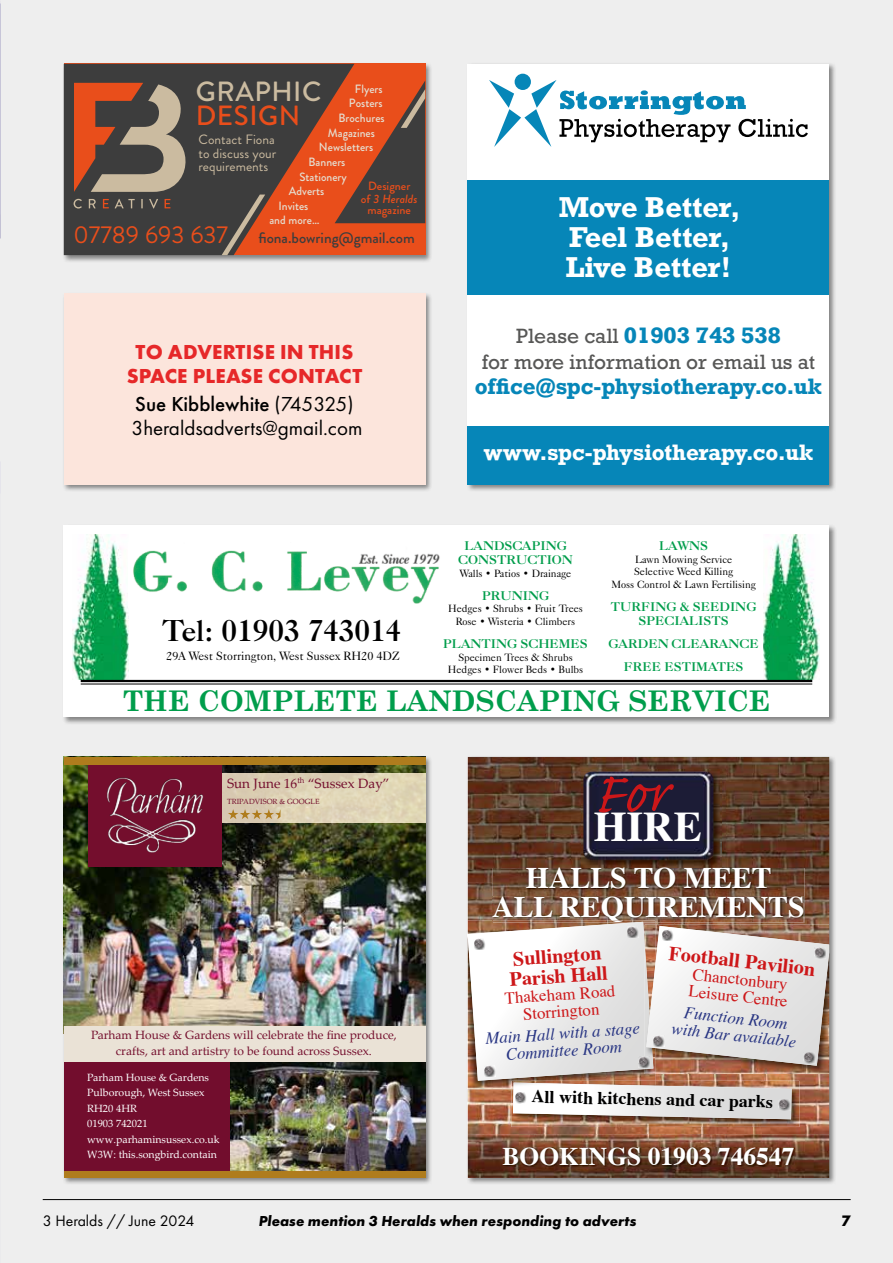
<style>
.page{position:relative;width:893px;height:1263px;background:#eee}
.page>*{position:absolute;margin:0;border:0;box-sizing:border-box;transform-origin:0 0}
.t1{font:700 42.3px "Times";color:#fff}
.t2{font:700 29.85px/28.7px "Times";color:#fff;text-align:center}
.t3{font:700 28.8px "Caslon BT";color:#000}
.t4{font:700 28.5px "Century Schoolbook";color:#009d4b}
.t5{font:500 27.75px "Brandon Grotesque";letter-spacing:.02em;color:#cbbba0}
.t6{font:500 27.75px "Brandon Grotesque";letter-spacing:.02em;color:#e94e1b}
.t7{font:700 27px/30px "Rockwell";letter-spacing:-.005em;color:#fff}
.t8{font:700 25.5px "Times";color:#fff}
.t9{font:21px/25.2px "Rockwell";color:#575756;text-align:center}
.t10{font:21px/24px "Futura PT";color:#000}
.t11{font:700 21px/24px "Futura PT";letter-spacing:.01em;color:#e62829;text-align:center}
.t12{font:700 21px "Rockwell";letter-spacing:-.01em;color:#0686b8}
.t13{font:700 21px "Rockwell";letter-spacing:-.01em;color:#fff}
.t14{font:700 20.1px/20.1px "Times";color:#cd1719}
.t15{font:700 18px "Times";color:#000}
.t16{font:italic 16.8px/17.1px "Times";color:#283583;text-align:center}
.t17{font:16.8px/17.1px "Times";color:#cd1719;text-align:center}
.t18{font:15.75px "Futura PT";color:#000}
.t19{font:700 15.75px "Futura PT";color:#000}
.t20{font:500 15.15px "Brandon Grotesque";color:#3d3d3d}
.t21{font:italic 700 15px "Futura PT";color:#000}
.t22{font:13.5px/13.5px "Brandon Grotesque";color:#cbbba0;text-align:justify}
.t23{font:13.5px "Palatino Linotype";color:#740e2d}
.t24{font:700 12px/14.4px "Caslon BT";color:#009d4b;text-align:center}
.t25{font:12px/15.5px "Palatino Linotype";color:#740e2d;text-align:center}
.t26{font:500 12px "Brandon Grotesque";color:#e5ddcf;scale:.96 1}
.t27{font:12px "Caslon 540 BT";color:#000}
.t28{font:500 12px/13.5px "Brandon Grotesque";color:#e94e1b;text-align:center}
.t29{font:10.5px/12.6px "Caslon 540 BT";color:#000;text-align:center}
.t30{font:10.5px/15.5px "Palatino Linotype";color:#fff}
.t31{font:7.5px "Palatino Linotype";color:#740e2d}
.s1{font-style:italic}
.s2{font-weight:400;font-size:24.3px;color:#e94e1b}
.s3{font-weight:500}
.s4{font-weight:700;color:#0686b8}
</style>
<div class="page">
<div style="left:62px;top:755px;width:371px;height:430px;background:#000;opacity:.45"></div>
<img style="left:64px;top:764px;width:361px;height:262px">
<div style="left:64px;top:1052px;width:361px;height:126px;background:#720d2d"></div>
<img style="left:231px;top:1062px;width:194px;height:109px">
<div style="left:97px;top:774px;width:328px;height:49px;background:#ded2b5"></div>
<img style="left:88px;top:764px;width:133px;height:117px">
<div style="left:64px;top:757px;width:361px;height:7px;background:#af7c1d"></div>
<div style="left:64px;top:1171px;width:361px;height:7px;background:#af7c1d"></div>
<svg style="left:228px;top:809px;width:52px;height:10px"></svg>
<div style="left:64px;top:1026px;width:361px;height:36px;background:#eae2d6"></div>
<div style="left:62px;top:62px;width:371px;height:201px;background:#000;opacity:.45"></div>
<div style="left:64px;top:64px;width:361px;height:191px;background:#e94e1b"></div>
<svg style="left:64px;top:64px;width:290px;height:191px;fill:#3d3d3d"></svg>
<svg style="left:74px;top:83px;width:120px;height:109px"></svg>
<svg style="left:74px;top:199px;width:8px;height:10px"></svg>
<svg style="left:89px;top:199px;width:7px;height:9px"></svg>
<svg style="left:103px;top:199px;width:6px;height:9px"></svg>
<svg style="left:115px;top:199px;width:20px;height:9px"></svg>
<svg style="left:141px;top:199px;width:2px;height:9px"></svg>
<svg style="left:149px;top:199px;width:9px;height:10px"></svg>
<svg style="left:165px;top:199px;width:5px;height:9px"></svg>
<svg style="left:222px;top:195px;width:43px;height:60px"></svg>
<svg style="left:335px;top:80px;width:90px;height:143px"></svg>
<div style="left:466px;top:755px;width:370px;height:431px;background:#000;opacity:.45"></div>
<img style="left:468px;top:1119px;width:361px;height:59px">
<img style="left:468px;top:757px;width:154px;height:125px">
<img style="left:622px;top:757px;width:207px;height:42px">
<img style="left:721px;top:799px;width:108px;height:97px">
<img style="left:468px;top:882px;width:25px;height:14px">
<img style="left:582px;top:770px;width:139px;height:98px">
<img style="left:583px;top:771px;width:130px;height:89px">
<img style="left:493px;top:868px;width:312px;height:28px">
<img style="left:503px;top:1148px;width:292px;height:19px">
<img style="left:511px;top:1119px;width:288px;height:8px">
<img style="left:468px;top:896px;width:361px;height:223px">
<div style="left:466px;top:62px;width:370px;height:431px;background:#000;opacity:.45"></div>
<div style="left:468px;top:64px;width:361px;height:421px;background:#fff"></div>
<div style="left:468px;top:427px;width:361px;height:58px;background:#0686b8"></div>
<div style="left:468px;top:180px;width:361px;height:114px;background:#0686b8"></div>
<div style="left:515px;top:74px;width:16px;height:16px;background:#0686b8;border-radius:50%"></div>
<svg style="left:489px;top:80px;width:319px;height:67px"></svg>
<div style="left:62px;top:524px;width:775px;height:201px;background:#000;opacity:.45"></div>
<div style="left:64px;top:526px;width:765px;height:191px;background:#fff"></div>
<img style="left:763px;top:534px;width:56px;height:146px">
<img style="left:72px;top:534px;width:56px;height:146px">
<hr style="left:81px;top:680px;width:731px;height:2px;background:#000">
<hr style="left:81px;top:684px;width:731px;height:1px;background:#000">
<img style="left:133px;top:550px;width:306px;height:54px">
<img style="left:340px;top:550px;width:100px;height:13px">
<div style="left:62px;top:292px;width:371px;height:201px;background:#000;opacity:.45"></div>
<div style="left:64px;top:293px;width:361px;height:192px;background:#fce5dc"></div>
<div style="left:598px;top:776px;width:77px;height:36px;background:#1c1c36"></div>
<h3 class="t5" style="left:196px;top:72px;width:127px">GRAPHIC</h3>
<h3 class="t6" style="left:196px;top:96px;width:106px">DESIGN</h3>
<p class="t26" style="left:355px;top:80px;width:30px">Flyers</p>
<p class="t26" style="left:349px;top:95px;width:37px">Posters</p>
<p class="t26" style="left:338px;top:110px;width:50px">Brochures</p>
<p class="t26" style="left:328px;top:124px;width:50px">Magazines</p>
<p class="t26" style="left:319px;top:139px;width:58px">Newsletters</p>
<p class="t26" style="left:308px;top:153px;width:40px">Banners</p>
<p class="t26" style="left:299px;top:168px;width:51px">Stationery</p>
<p class="t26" style="left:289px;top:183px;width:38px">Adverts</p>
<p class="t26" style="left:278px;top:197px;width:33px">Invites</p>
<p class="t26" style="left:269px;top:212px;width:54px">and more…</p>
<p class="t22" style="left:198px;top:133px;width:79px">Contact Fiona to discuss your requirements</p>
<p class="t28" style="left:361px;top:179px;width:58px">Designer<br>of <span class="s1">3 Heralds</span></p>
<p class="t28" style="left:367px;top:203px;width:45px">magazine</p>
<h3 class="t20" style="left:74px;top:227px;width:343px"><span class="s2">07789 693 637</span> fiona.bowring@gmail.com</h3>
<h3 class="t11" style="left:127px;top:339px;width:237px">TO ADVERTISE IN THIS<br>SPACE PLEASE CONTACT</h3>
<h3 class="t10" style="left:131px;top:392px;width:232px"><span class="s3">Sue Kibblewhite</span> (745325)<br>3heraldsadverts@gmail.com</h3>
<h3 class="t7" style="left:559px;top:192px;width:183px">Move Better,<br>Feel Better,<br>Live Better!</h3>
<h3 class="t9" style="left:482px;top:323px;width:335px">Please call <span class="s4">01903 743 538<br></span>for more information or email us at</h3>
<h3 class="t12" style="left:475px;top:373px;width:348px">office@spc-physiotherapy.co.uk</h3>
<h3 class="t13" style="left:484px;top:439px;width:331px">www.spc-physiotherapy.co.uk</h3>
<h3 class="t3" style="left:162px;top:613px;width:241px">Tel: 01903 743014</h3>
<p class="t27" style="left:166px;top:649px;width:235px">29A West Storrington, West Sussex RH20 4DZ</p>
<p class="t24" style="left:458px;top:538px;width:116px">LANDSCAPING<br>CONSTRUCTION</p>
<p class="t29" style="left:460px;top:567px;width:113px">Walls • Patios • Drainage</p>
<p class="t24" style="left:482px;top:588px;width:69px">PRUNING</p>
<p class="t29" style="left:448px;top:602px;width:136px">Hedges • Shrubs • Fruit Trees<br>Rose • Wisteria • Climbers</p>
<p class="t24" style="left:443px;top:636px;width:146px">PLANTING SCHEMES</p>
<p class="t29" style="left:448px;top:650px;width:137px">Specimen Trees &amp; Shrubs<br>Hedges • Flower Beds • Bulbs</p>
<p class="t24" style="left:659px;top:538px;width:51px">LAWNS</p>
<p class="t29" style="left:611px;top:552px;width:146px">Lawn Mowing Service<br>Selective Weed Killing<br>Moss Control &amp; Lawn Fertilising</p>
<p class="t24" style="left:611px;top:599px;width:147px">TURFING &amp; SEEDING<br>SPECIALISTS</p>
<p class="t24" style="left:609px;top:632px;width:152px;line-height:23px">GARDEN CLEARANCE<br>FREE ESTIMATES</p>
<h3 class="t4" style="left:123px;top:683px;width:649px">THE COMPLETE LANDSCAPING SERVICE</h3>
<p class="t23" style="left:227px;top:774px;width:164px">Sun June 16<sup>th</sup> “Sussex Day”</p>
<p class="t31" style="left:227px;top:796px;width:94px">TRIPADVISOR &amp; GOOGLE</p>
<p class="t25" style="left:91px;top:1027px;width:307px">Parham House &amp; Gardens will celebrate the fine produce, crafts, art and artistry to be found across Sussex.</p>
<p class="t30" style="left:87px;top:1069px;width:134px">Parham House &amp; Gardens<br>Pulborough, West Sussex<br>RH20 4HR<br>01903 742021 www.parhaminsussex.co.uk<br>W3W: this.songbird.contain</p>
<h1 class="t1" style="left:594px;top:786px;width:109px">HIRE</h1>
<h2 class="t2" style="left:492px;top:861px;width:314px">HALLS TO MEET<br>ALL REQUIREMENTS</h2>
<h3 class="t14" style="left:670px;top:941px;width:149px;rotate:6deg">Football Pavilion</h3>
<h3 class="t14" style="left:508px;top:947px;width:100px;rotate:-4deg">Sullington<br>Parish Hall</h3>
<h3 class="t17" style="left:504px;top:988px;width:112px;rotate:-4deg">Thakeham Road<br>Storrington</h3>
<h3 class="t16" style="left:485px;top:1029px;width:156px;rotate:-4deg">Main Hall with a stage<br>Committee Room</h3>
<h3 class="t15" style="left:532px;top:1080px;width:243px;rotate:1deg">All with kitchens and car parks</h3>
<h3 class="t17" style="left:692px;top:964px;width:101px;text-align:left;rotate:6deg">Chanctonbury<br>Leisure Centre</h3>
<h3 class="t16" style="left:675px;top:1002px;width:127px;rotate:6deg">Function Room with Bar available</h3>
<h3 class="t8" style="left:502px;top:1132px;width:293px">BOOKINGS 01903 746547</h3>
<h3 class="t18" style="left:43px;top:1212px;width:153px">3 Heralds // June 2024</h3>
<h3 class="t21" style="left:259px;top:1212px;width:379px">Please mention 3 Heralds when responding to adverts</h3>
<h3 class="t19" style="left:841px;top:1211px;width:11px">7</h3>
</div>
